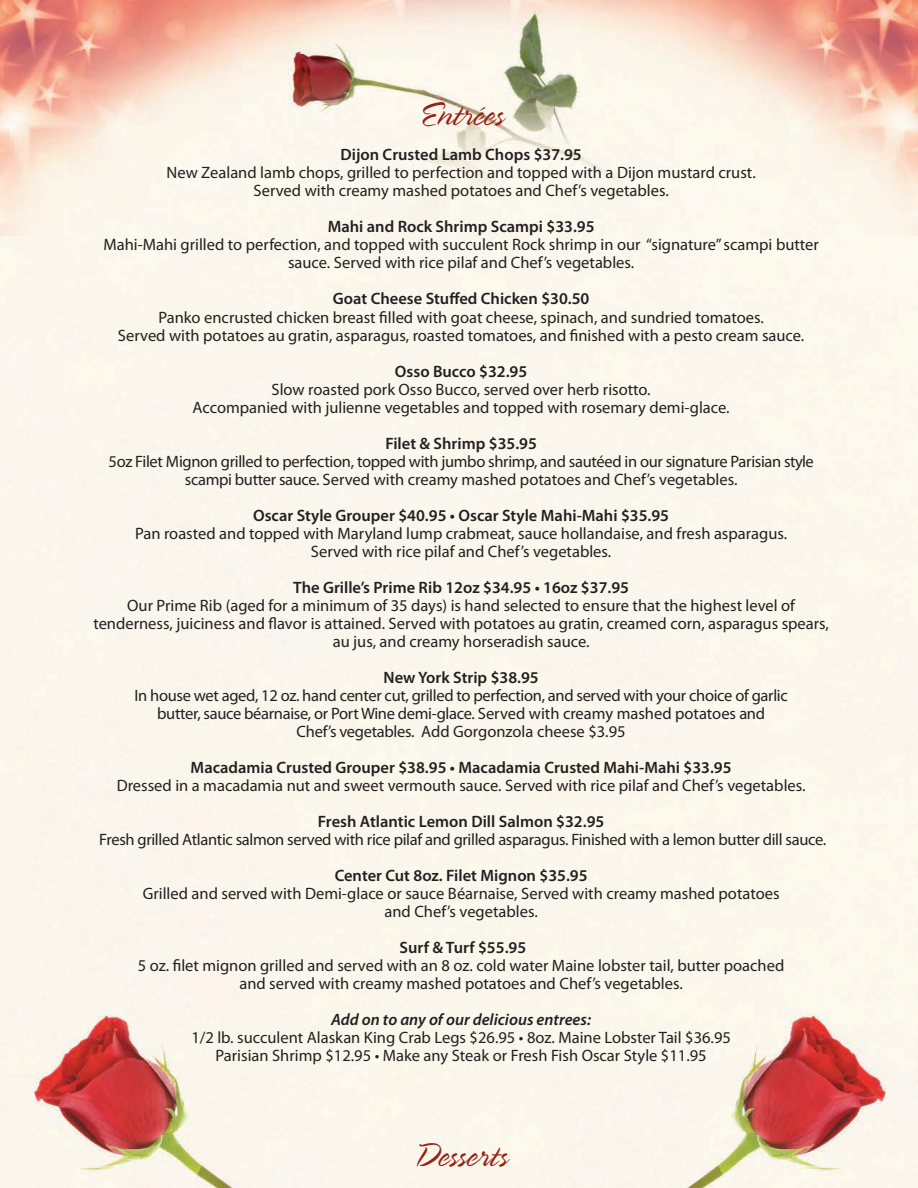
<style>
.page{position:relative;width:918px;height:1188px;background:#fff}
.page>*{position:absolute;margin:0;border:0;box-sizing:border-box;transform-origin:0 0}
.t1{font:300 36px "Spring LP";color:#972112}
.t2{font:16.5px/18px "Myriad Pro";color:#231f20;text-align:center}
.t3{font:16.5px/18px "Myriad Pro";letter-spacing:-.02em;color:#231f20;text-align:center}
.t4{font:600 16.5px "Myriad Pro";color:#231f20}
.t5{font:italic 600 16.5px "Myriad Pro";color:#231f20}
</style>
<div class="page">
<img style="left:0;top:0;width:918px;height:1188px">
<p class="t1" style="left:419px;top:97px;width:86px">Entrées</p>
<p class="t4" style="left:341px;top:146px;width:243px">Dijon Crusted Lamb Chops $37.95</p>
<p class="t2" style="left:167px;top:164px;width:591px">New Zealand lamb chops, grilled to perfection and topped with a Dijon mustard crust.</p>
<p class="t2" style="left:254px;top:182px;width:417px">Served with creamy mashed potatoes and Chef’s vegetables.</p>
<p class="t4" style="left:328px;top:218px;width:268px">Mahi and Rock Shrimp Scampi $33.95</p>
<p class="t2" style="left:103px;top:236px;width:717px">Mahi-Mahi grilled to perfection, and topped with succulent Rock shrimp in our “signature” scampi butter sauce. Served with rice pilaf and Chef’s vegetables.</p>
<p class="t4" style="left:333px;top:290px;width:258px">Goat Cheese Stuffed Chicken $30.50</p>
<p class="t2" style="left:158px;top:308px;width:607px">Panko encrusted chicken breast filled with goat cheese, spinach, and sundried tomatoes.</p>
<p class="t2" style="left:118px;top:326px;width:688px">Served with potatoes au gratin, asparagus, roasted tomatoes, and finished with a pesto cream sauce.</p>
<p class="t4" style="left:395px;top:362px;width:134px">Osso Bucco $32.95</p>
<p class="t2" style="left:272px;top:380px;width:381px">Slow roasted pork Osso Bucco, served over herb risotto.</p>
<p class="t2" style="left:193px;top:398px;width:539px">Accompanied with julienne vegetables and topped with rosemary demi-glace.</p>
<p class="t4" style="left:385px;top:434px;width:153px">Filet &amp; Shrimp $35.95</p>
<p class="t3" style="left:109px;top:452px;width:707px">5oz Filet Mignon grilled to perfection, topped with jumbo shrimp, and sautéed in our signature Parisian style scampi butter sauce. Served with creamy mashed potatoes and Chef’s vegetables.</p>
<p class="t4" style="left:253px;top:506px;width:418px">Oscar Style Grouper $40.95 • Oscar Style Mahi-Mahi $35.95</p>
<p class="t2" style="left:135px;top:524px;width:654px">Pan roasted and topped with Maryland lump crabmeat, sauce hollandaise, and fresh asparagus.</p>
<p class="t2" style="left:311px;top:542px;width:302px">Served with rice pilaf and Chef’s vegetables.</p>
<p class="t4" style="left:293px;top:578px;width:337px">The Grille’s Prime Rib 12oz $34.95 • 16oz $37.95</p>
<p class="t2" style="left:127px;top:596px;width:669px">Our Prime Rib (aged for a minimum of 35 days) is hand selected to ensure that the highest level of</p>
<p class="t2" style="left:93px;top:614px;width:737px">tenderness, juiciness and flavor is attained. Served with potatoes au gratin, creamed corn, asparagus spears, au jus, and creamy horseradish sauce.</p>
<p class="t4" style="left:384px;top:668px;width:157px">New York Strip $38.95</p>
<p class="t3" style="left:134px;top:686px;width:655px">In house wet aged, 12 oz. hand center cut, grilled to perfection, and served with your choice of garlic</p>
<p class="t3" style="left:157px;top:704px;width:609px">butter, sauce béarnaise, or Port Wine demi-glace. Served with creamy mashed potatoes and</p>
<p class="t2" style="left:297px;top:722px;width:330px">Chef’s vegetables. Add Gorgonzola cheese $3.95</p>
<p class="t4" style="left:191px;top:758px;width:543px">Macadamia Crusted Grouper $38.95 • Macadamia Crusted Mahi-Mahi $33.95</p>
<p class="t2" style="left:117px;top:776px;width:690px">Dressed in a macadamia nut and sweet vermouth sauce. Served with rice pilaf and Chef’s vegetables.</p>
<p class="t4" style="left:318px;top:812px;width:288px">Fresh Atlantic Lemon Dill Salmon $32.95</p>
<p class="t3" style="left:99px;top:830px;width:729px">Fresh grilled Atlantic salmon served with rice pilaf and grilled asparagus. Finished with a lemon butter dill sauce.</p>
<p class="t4" style="left:335px;top:866px;width:254px">Center Cut 8oz. Filet Mignon $35.95</p>
<p class="t2" style="left:143px;top:884px;width:638px">Grilled and served with Demi-glace or sauce Béarnaise, Served with creamy mashed potatoes</p>
<p class="t2" style="left:384px;top:902px;width:155px">and Chef’s vegetables.</p>
<p class="t4" style="left:400px;top:938px;width:128px">Surf &amp; Turf $55.95</p>
<p class="t2" style="left:138px;top:956px;width:648px">5 oz. filet mignon grilled and served with an 8 oz. cold water Maine lobster tail, butter poached</p>
<p class="t2" style="left:239px;top:974px;width:445px">and served with creamy mashed potatoes and Chef’s vegetables.</p>
<p class="t5" style="left:331px;top:1010px;width:261px">Add on to any of our delicious entrees:</p>
<p class="t2" style="left:191px;top:1028px;width:541px">1/2 lb. succulent Alaskan King Crab Legs $26.95 • 8oz. Maine Lobster Tail $36.95</p>
<p class="t2" style="left:216px;top:1046px;width:493px">Parisian Shrimp $12.95 • Make any Steak or Fresh Fish Oscar Style $11.95</p>
<p class="t1" style="left:415px;top:1138px;width:95px">Desserts</p>
</div>
